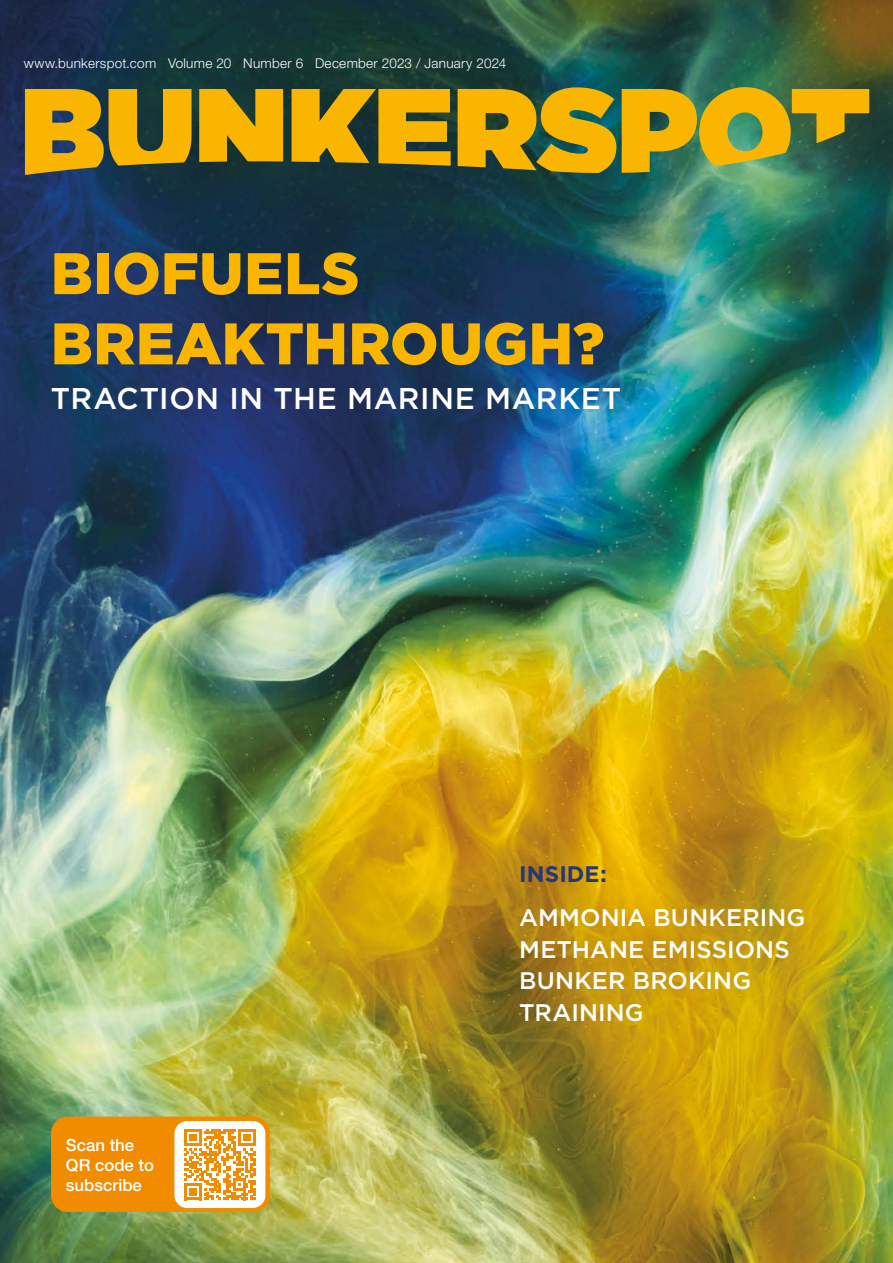
<style>
.page{position:relative;width:893px;height:1263px;background:#fff}
.page>*{position:absolute;margin:0;border:0;box-sizing:border-box;transform-origin:0 0}
.t1{font:900 58.5px/70.2px "Gotham";letter-spacing:.005em;color:#fab500}
.t2{font:500 30px "Gotham";letter-spacing:.02em;color:#fff}
.t3{font:500 24px/31.5px "Gotham";letter-spacing:.005em;color:#fff}
.t4{font:700 22.5px "Gotham";letter-spacing:.005em;color:#24377c}
.t5{font:500 16.8px/20.1px "Helvetica Neue LT Std";color:#fff}
.t6{font:300 13.5px "Helvetica Neue LT Std";letter-spacing:.02em;color:#fff}
</style>
<div class="page">
<img style="left:0;top:0;width:893px;height:1263px">
<svg style="left:622px;top:87px;width:247px;height:86px;background:#a19527"></svg>
<svg style="left:458px;top:87px;width:158px;height:86px;background:#ba9714"></svg>
<svg style="left:25px;top:89px;width:167px;height:86px;background:#b58e15"></svg>
<svg style="left:199px;top:89px;width:84px;height:73px;background:#d8a207"></svg>
<svg style="left:292px;top:89px;width:159px;height:77px;background:#bf930d"></svg>
<div style="left:51px;top:1116px;width:219px;height:96px;background:#f18c00;border-radius:17px"></div>
<div style="left:174px;top:1121px;width:91px;height:87px;background:#fff;border-radius:13px"></div>
<svg style="left:184px;top:1129px;width:72px;height:71px"></svg>
<p class="t6" style="left:24px;top:55px;width:484px">www.bunkerspot.com Volume 20 Number 6 December 2023 / January 2024</p>
<h1 class="t1" style="left:51px;top:238px;width:555px">BIOFUELS<br>BREAKTHROUGH?</h1>
<h2 class="t2" style="left:51px;top:378px;width:572px">TRACTION IN THE MARINE MARKET</h2>
<p class="t5" style="left:66px;top:1134px;width:90px">Scan the<br>QR code to subscribe</p>
<h3 class="t4" style="left:519px;top:859px;width:89px">INSIDE:</h3>
<h3 class="t3" style="left:519px;top:902px;width:288px">AMMONIA BUNKERING<br>METHANE EMISSIONS<br>BUNKER BROKING<br>TRAINING</h3>
</div>
